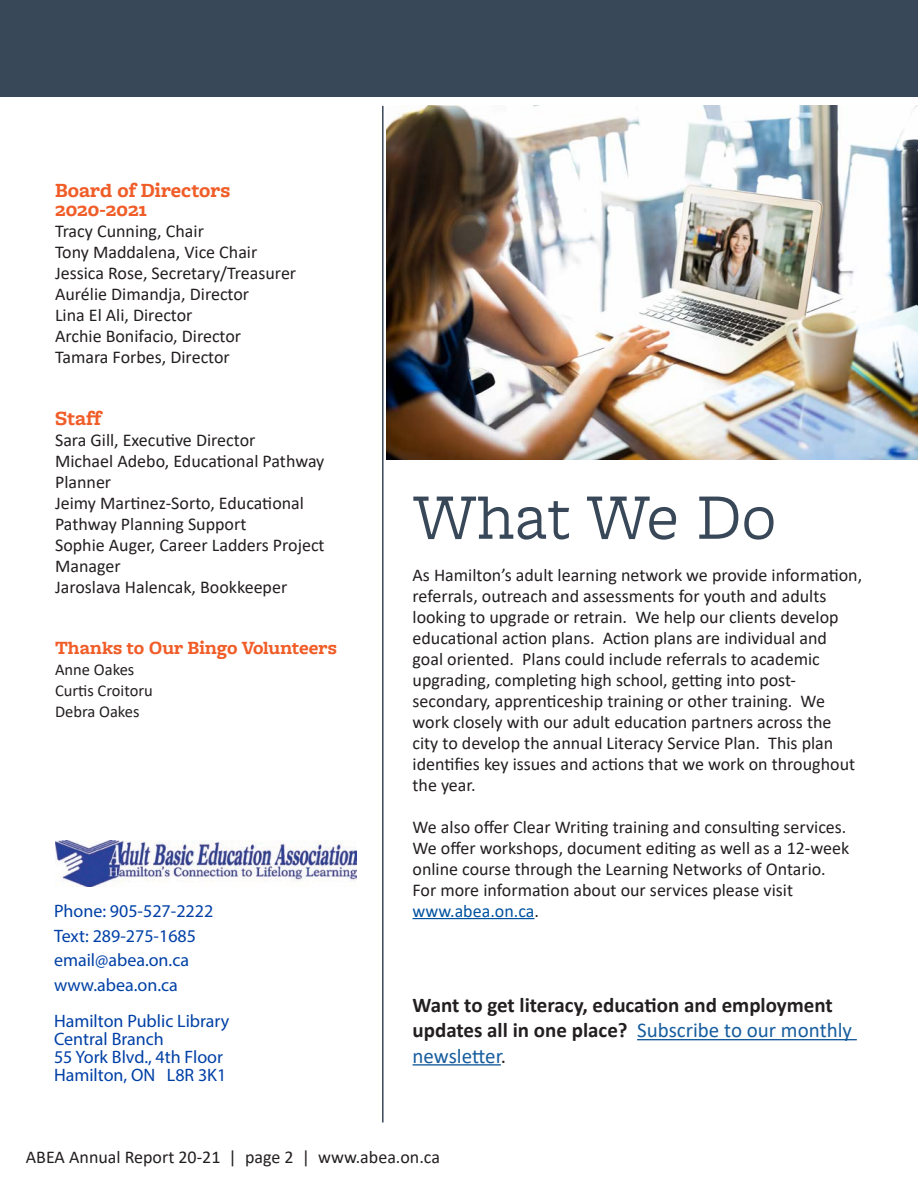
<style>
.page{position:relative;width:918px;height:1188px;background:#fff}
.page>*{position:absolute;margin:0;border:0;box-sizing:border-box;transform-origin:0 0}
.t1{font:67.5px "Freight Macro Pro";color:#394859}
.t2{font:700 21px/25.2px "Calibri";color:#231f20}
.t3{font:700 21px/19.5px "Freight Macro Pro";color:#f05d28}
.t4{font:700 19.5px "Freight Macro Pro";color:#f05d28}
.t5{font:18px/21px "Calibri";color:#231f20}
.t6{font:18px/18px "Myriad Pro";color:#0040a6}
.t7{font:16.5px "Calibri";color:#231f20}
.s1{color:#0153a0}
.s2{font-weight:400;color:#175d9e}
.s3{font-weight:400}
</style>
<div class="page">
<hr style="left:413px;top:918px;width:121px;height:1px;background:#0153a0">
<img style="left:55px;top:841px;width:302px;height:45px">
<hr style="left:637px;top:1039px;width:220px;height:1px;background:#175d9e">
<hr style="left:413px;top:1064px;width:88px;height:2px;background:#175d9e">
<div style="left:0;top:0;width:918px;height:96px;background:#394859"></div>
<hr style="left:382px;top:106px;width:2px;height:1017px;background:#394859">
<img style="left:386px;top:106px;width:532px;height:353px">
<p class="t3" style="left:55px;top:179px;width:177px">Board of Directors<br>2020-2021</p>
<p class="t5" style="left:55px;top:220px;width:150px">Tracy Cunning, Chair</p>
<p class="t5" style="left:55px;top:241px;width:204px">Tony Maddalena, Vice Chair</p>
<p class="t5" style="left:55px;top:262px;width:243px">Jessica Rose, Secretary/Treasurer</p>
<p class="t5" style="left:55px;top:283px;width:196px">Aurélie Dimandja, Director</p>
<p class="t5" style="left:55px;top:304px;width:139px">Lina El Ali, Director</p>
<p class="t5" style="left:55px;top:325px;width:188px">Archie Bonifacio, Director</p>
<p class="t5" style="left:55px;top:346px;width:176px">Tamara Forbes, Director</p>
<p class="t3" style="left:55px;top:407px;width:49px">Staff</p>
<p class="t5" style="left:55px;top:429px;width:202px">Sara Gill, Executive Director</p>
<p class="t5" style="left:55px;top:450px;width:271px">Michael Adebo, Educational Pathway<br>Planner</p>
<p class="t5" style="left:55px;top:492px;width:250px">Jeimy Martinez-Sorto, Educational<br>Pathway Planning Support</p>
<p class="t5" style="left:55px;top:534px;width:271px">Sophie Auger, Career Ladders Project<br>Manager</p>
<p class="t5" style="left:55px;top:576px;width:234px">Jaroslava Halencak, Bookkeeper</p>
<p class="t4" style="left:55px;top:634px;width:283px">Thanks to Our Bingo Volunteers</p>
<p class="t7" style="left:55px;top:658px;width:81px">Anne Oakes</p>
<p class="t7" style="left:55px;top:679px;width:99px">Curtis Croitoru</p>
<p class="t7" style="left:55px;top:700px;width:86px">Debra Oakes</p>
<p class="t6" style="left:54px;top:901px;width:161px">Phone: 905-527-2222</p>
<p class="t6" style="left:54px;top:926px;width:144px">Text: 289-275-1685</p>
<p class="t6" style="left:54px;top:951px;width:137px">email@abea.on.ca</p>
<p class="t6" style="left:54px;top:976px;width:125px">www.abea.on.ca</p>
<p class="t6" style="left:54px;top:1012px;width:177px">Hamilton Public Library<br>Central Branch</p>
<p class="t6" style="left:54px;top:1048px;width:170px">55 York Blvd., 4th Floor</p>
<p class="t6" style="left:54px;top:1066px;width:174px">Hamilton, ON L8R 3K1</p>
<p class="t1" style="left:413px;top:470px;width:365px">What We Do</p>
<p class="t5" style="left:413px;top:564px;width:451px">As Hamilton’s adult learning network we provide information, referrals, outreach and assessments for youth and adults looking to upgrade or retrain. We help our clients develop educational action plans. Action plans are individual and<br>goal oriented. Plans could include referrals to academic upgrading, completing high school, getting into post&shy;secondary, apprenticeship training or other training. We work closely with our adult education partners across the<br>city to develop the annual Literacy Service Plan. This plan identifies key issues and actions that we work on throughout the year.</p>
<p class="t5" style="left:413px;top:816px;width:438px">We also offer Clear Writing training and consulting services.<br>We offer workshops, document editing as well as a 12-week online course through the Learning Networks of Ontario.<br>For more information about our services please visit <span class="s1">www.abea.on.ca</span>.</p>
<p class="t2" style="left:413px;top:992px;width:441px">Want to get literacy, education and employment updates all in one place? <span class="s2">Subscribe to our monthly newsletter</span><span class="s3">.</span></p>
<p class="t5" style="left:26px;top:1146px;width:416px">ABEA Annual Report 20-21 | page 2 | www.abea.on.ca</p>
</div>
